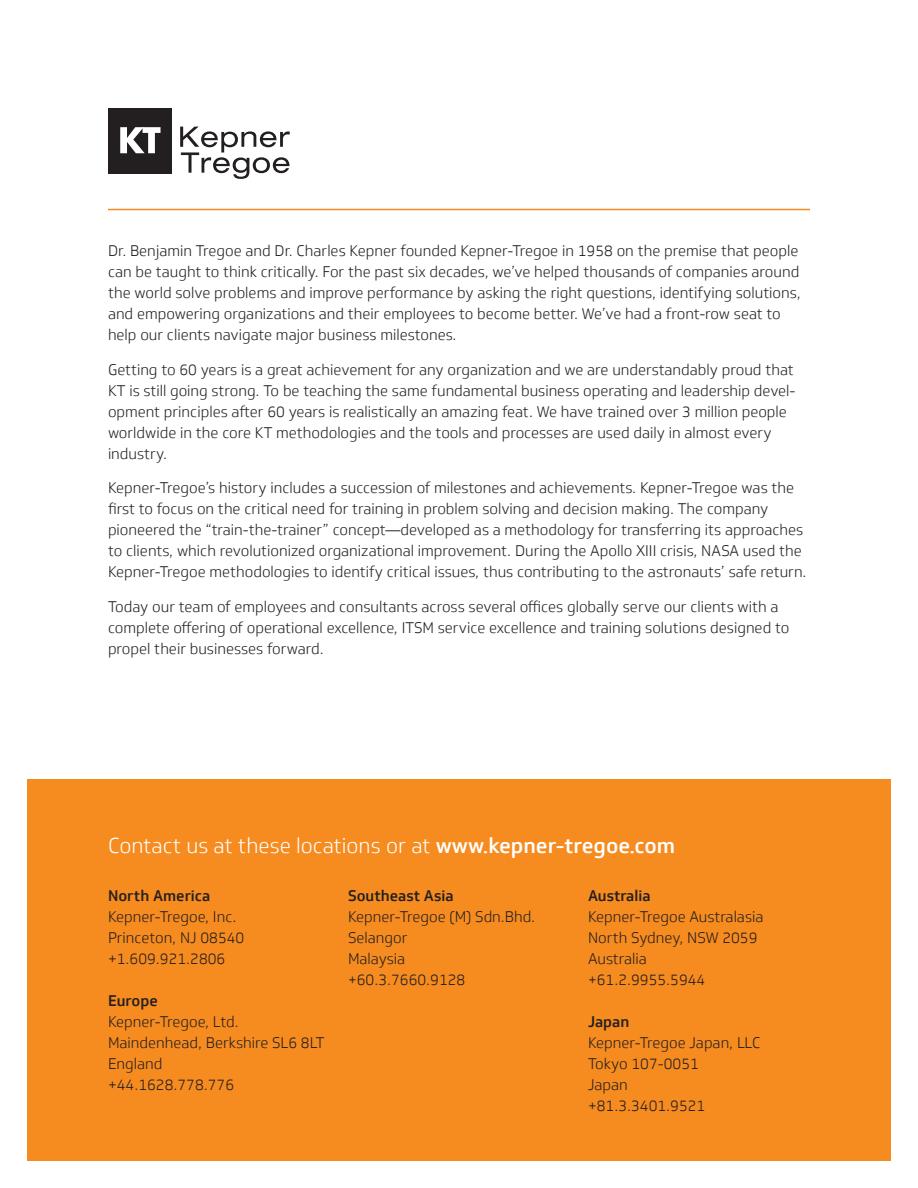
<style>
.page{position:relative;width:918px;height:1188px;background:#fff}
.page>*{position:absolute;margin:0;border:0;box-sizing:border-box;transform-origin:0 0}
.t1{font:300 21px "Soleto";color:#fff}
.t2{font:300 15px/21px "Soleto";color:#231f20}
.t3{font:500 15px "Soleto";color:#231f20}
.s1{font-weight:500}
</style>
<div class="page">
<svg style="left:180px;top:127px;width:110px;height:52px"></svg>
<div style="left:108px;top:108px;width:64px;height:65px;background:#231f20"></div>
<svg style="left:120px;top:127px;width:41px;height:26px"></svg>
<hr style="left:108px;top:209px;width:702px;height:1px;background:#f68b1f">
<div style="left:27px;top:780px;width:864px;height:381px;background:#f68b1f"></div>
<p class="t2" style="left:108px;top:240px;width:694px">Dr. Benjamin Tregoe and Dr. Charles Kepner founded Kepner-Tregoe in 1958 on the premise that people can be taught to think critically. For the past six decades, we’ve helped thousands of companies around the world solve problems and improve performance by asking the right questions, identifying solutions, and empowering organizations and their employees to become better. We’ve had a front-row seat to help our clients navigate major business milestones.</p>
<p class="t2" style="left:108px;top:359px;width:689px">Getting to 60 years is a great achievement for any organization and we are understandably proud that KT is still going strong. To be teaching the same fundamental business operating and leadership devel&shy;opment principles after 60 years is realistically an amazing feat. We have trained over 3 million people worldwide in the core KT methodologies and the tools and processes are used daily in almost every industry.</p>
<p class="t2" style="left:108px;top:477px;width:700px">Kepner-Tregoe’s history includes a succession of milestones and achievements. Kepner-Tregoe was the first to focus on the critical need for training in problem solving and decision making. The company pioneered the “train-the-trainer” concept—developed as a methodology for transferring its approaches to clients, which revolutionized organizational improvement. During the Apollo XIII crisis, NASA used the Kepner-Tregoe methodologies to identify critical issues, thus contributing to the astronauts’ safe return.</p>
<p class="t2" style="left:108px;top:596px;width:683px">Today our team of employees and consultants across several offices globally serve our clients with a complete offering of operational excellence, ITSM service excellence and training solutions designed to propel their businesses forward.</p>
<h1 class="t1" style="left:108px;top:834px;width:569px">Contact us at these locations or at <span class="s1">www.kepner-tregoe.com</span></h1>
<p class="t3" style="left:108px;top:887px;width:104px">North America</p>
<p class="t2" style="left:108px;top:907px;width:138px">Kepner-Tregoe, Inc.<br>Princeton, NJ 08540 +1.609.921.2806</p>
<p class="t3" style="left:108px;top:992px;width:51px">Europe</p>
<p class="t2" style="left:108px;top:1012px;width:218px">Kepner-Tregoe, Ltd.<br>Maindenhead, Berkshire SL6 8LT<br>England<br>+44.1628.778.776</p>
<p class="t3" style="left:348px;top:887px;width:107px">Southeast Asia</p>
<p class="t2" style="left:348px;top:907px;width:189px">Kepner-Tregoe (M) Sdn.Bhd.<br>Selangor<br>Malaysia<br>+60.3.7660.9128</p>
<p class="t3" style="left:588px;top:887px;width:64px">Australia</p>
<p class="t2" style="left:588px;top:907px;width:177px">Kepner-Tregoe Australasia<br>North Sydney, NSW 2059<br>Australia +61.2.9955.5944</p>
<p class="t3" style="left:588px;top:1013px;width:43px">Japan</p>
<p class="t2" style="left:588px;top:1033px;width:174px">Kepner-Tregoe Japan, LLC<br>Tokyo 107-0051<br>Japan<br>+81.3.3401.9521</p>
</div>
